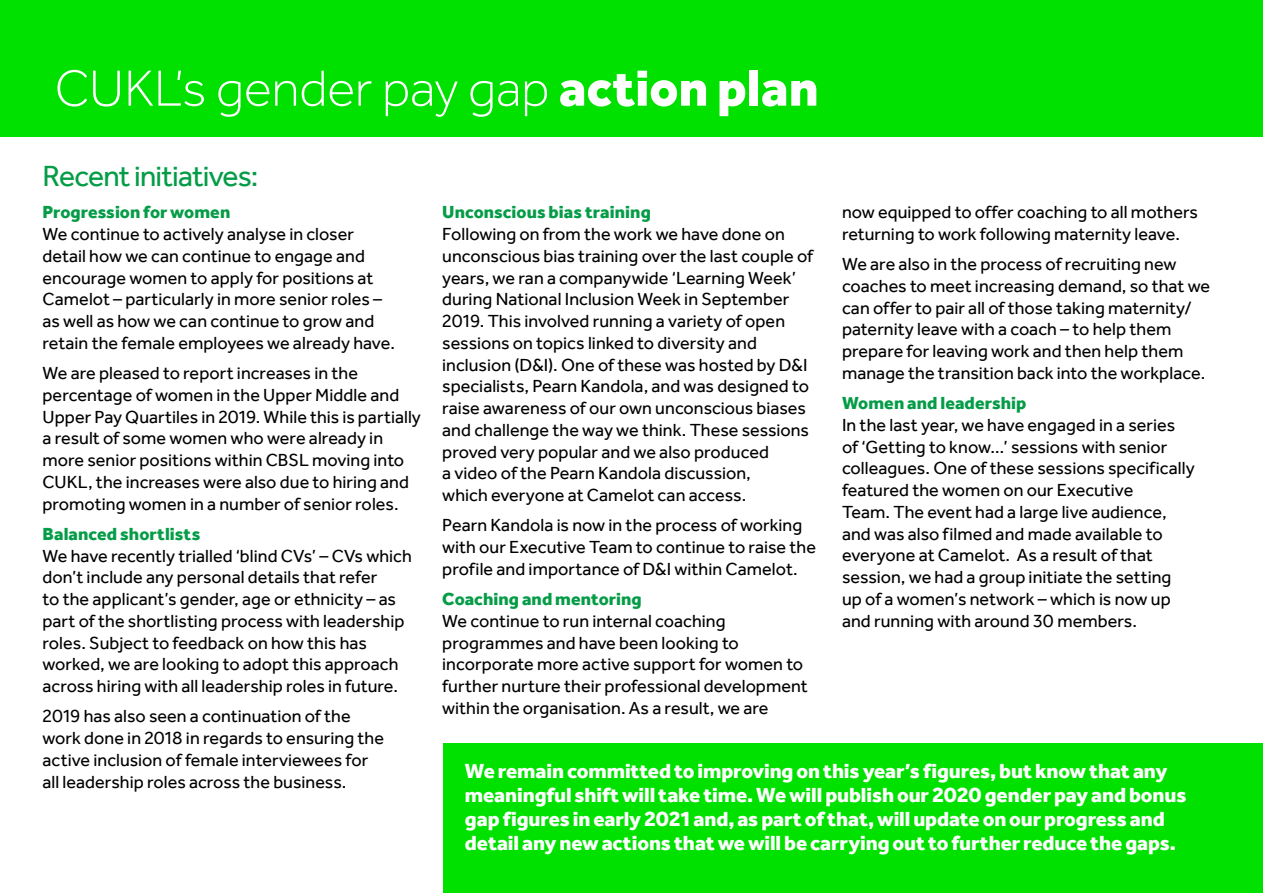
<style>
.page{position:relative;width:1263px;height:893px;background:#fff}
.page>*{position:absolute;margin:0;border:0;box-sizing:border-box;transform-origin:0 0}
.t1{font:300 52.5px "TNL Effra";letter-spacing:-.005em;color:#fff}
.t2{font:30px "TNL Effra";letter-spacing:-.025em;color:#059c47}
.t3{font:800 21px/24px "TNL Effra";letter-spacing:-.005em;color:#fff}
.t4{font:18px/21.8px "TNL Effra";letter-spacing:.005em;color:#000}
.t5{font:800 18px "TNL Effra";letter-spacing:.005em;color:#059c47}
.s1{font-weight:800}
</style>
<div class="page">
<div style="left:0;top:0;width:1263px;height:136px;background:#00e100"></div>
<div style="left:444px;top:743px;width:819px;height:150px;background:#00e100"></div>
<h1 class="t1" style="left:55px;top:59px;width:766px">CUKL’s gender pay gap <span class="s1">action plan</span></h1>
<h2 class="t2" style="left:43px;top:158px;width:217px">Recent initiatives:</h2>
<p class="t5" style="left:43px;top:201px;width:189px">Progression for women</p>
<p class="t4" style="left:43px;top:223px;width:354px">We continue to actively analyse in closer detail how we can continue to engage and encourage women to apply for positions at Camelot – particularly in more senior roles – as well as how we can continue to grow and retain the female employees we already have.</p>
<p class="t4" style="left:43px;top:362px;width:380px">We are pleased to report increases in the percentage of women in the Upper Middle and Upper Pay Quartiles in 2019. While this is partially a result of some women who were already in more senior positions within CBSL moving into CUKL, the increases were also due to hiring and promoting women in a number of senior roles.</p>
<p class="t5" style="left:43px;top:523px;width:159px">Balanced shortlists</p>
<p class="t4" style="left:43px;top:545px;width:371px">We have recently trialled ‘blind CVs’ – CVs which don’t include any personal details that refer<br>to the applicant’s gender, age or ethnicity – as part of the shortlisting process with leadership roles. Subject to feedback on how this has worked, we are looking to adopt this approach across hiring with all leadership roles in future.</p>
<p class="t4" style="left:43px;top:705px;width:343px">2019 has also seen a continuation of the work done in 2018 in regards to ensuring the active inclusion of female interviewees for all leadership roles across the business.</p>
<p class="t5" style="left:442px;top:201px;width:210px">Unconscious bias training</p>
<p class="t4" style="left:442px;top:223px;width:372px">Following on from the work we have done on unconscious bias training over the last couple of years, we ran a companywide ‘Learning Week’ during National Inclusion Week in September 2019. This involved running a variety of open sessions on topics linked to diversity and inclusion (D&amp;I). One of these was hosted by D&amp;I specialists, Pearn Kandola, and was designed to raise awareness of our own unconscious biases and challenge the way we think. These sessions proved very popular and we also produced<br>a video of the Pearn Kandola discussion,<br>which everyone at Camelot can access.</p>
<p class="t4" style="left:442px;top:514px;width:375px">Pearn Kandola is now in the process of working with our Executive Team to continue to raise the profile and importance of D&amp;I within Camelot.</p>
<p class="t5" style="left:442px;top:588px;width:201px">Coaching and mentoring</p>
<p class="t4" style="left:442px;top:610px;width:367px">We continue to run internal coaching programmes and have been looking to incorporate more active support for women to further nurture their professional development within the organisation. As a result, we are</p>
<p class="t4" style="left:842px;top:201px;width:357px">now equipped to offer coaching to all mothers returning to work following maternity leave.</p>
<p class="t4" style="left:842px;top:253px;width:370px">We are also in the process of recruiting new coaches to meet increasing demand, so that we can offer to pair all of those taking maternity/ paternity leave with a coach – to help them prepare for leaving work and then help them manage the transition back into the workplace.</p>
<p class="t5" style="left:842px;top:392px;width:186px">Women and leadership</p>
<p class="t4" style="left:842px;top:414px;width:354px">In the last year, we have engaged in a series of ‘Getting to know…’ sessions with senior colleagues. One of these sessions specifically featured the women on our Executive<br>Team. The event had a large live audience, and was also filmed and made available to everyone at Camelot. As a result of that session, we had a group initiate the setting up of a women’s network – which is now up and running with around 30 members.</p>
<p class="t3" style="left:465px;top:759px;width:723px">We remain committed to improving on this year’s figures, but know that any meaningful shift will take time. We will publish our 2020 gender pay and bonus gap figures in early 2021 and, as part of that, will update on our progress and detail any new actions that we will be carrying out to further reduce the gaps.</p>
</div>
